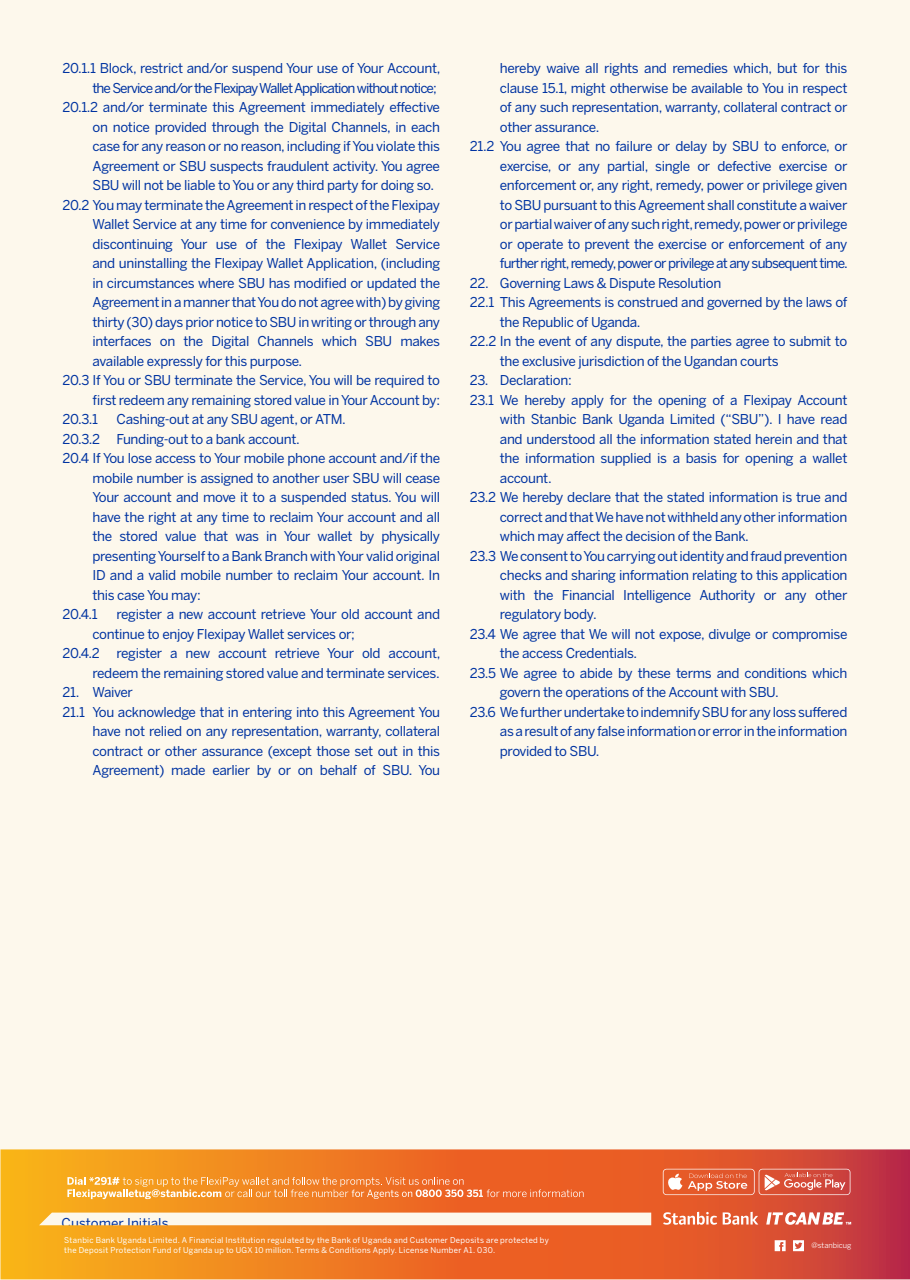
<style>
.page{position:relative;width:910px;height:1280px;background:#fdf8ec}
.page>*{position:absolute;margin:0;border:0;box-sizing:border-box;transform-origin:0 0}
.List_Paragraph{font:13.5px/19.5px "Benton Sans";letter-spacing:-.025em;color:#0033a1;text-align:justify}
.List_Paragraph-2{font:13.5px/19.5px "Benton Sans";letter-spacing:-.07em;color:#0033a1;text-align:right}
.t1{font:7.95px/9.8px "Benton Sans";color:#fff}
.t2{font:7.5px "Benton Sans";color:#fff}
</style>
<div class="page">
<svg style="left:1px;top:1149px;width:909px;height:130px;background:#e87027"></svg>
<svg style="left:67px;top:1177px;width:517px;height:22px;background:#f29147"></svg>
<svg style="left:663px;top:1169px;width:187px;height:26px;background:#e27359"></svg>
<svg style="left:775px;top:1240px;width:11px;height:11px"></svg>
<svg style="left:793px;top:1240px;width:11px;height:11px"></svg>
<svg style="left:766px;top:1212px;width:85px;height:13px"></svg>
<svg style="left:663px;top:1212px;width:54px;height:13px"></svg>
<svg style="left:723px;top:1212px;width:35px;height:13px"></svg>
<svg style="left:39px;top:1212px;width:13px;height:13px"></svg>
<svg style="left:651px;top:1212px;width:1px;height:13px"></svg>
<img style="left:52px;top:1212px;width:599px;height:13px">
<p class="List_Paragraph-2" style="left:63px;top:59px;width:379px">20.1.1 Block, restrict and/or suspend Your use of Your Account, the Service and/or the Flexipay Wallet Application without notice;</p>
<p class="List_Paragraph" style="left:93px;top:98px;width:349px;text-indent:-30px">20.1.2 and/or terminate this Agreement immediately effective on notice provided through the Digital Channels, in each case for any reason or no reason, including if You violate this Agreement or SBU suspects fraudulent activity. You agree SBU will not be liable to You or any third party for doing so.</p>
<p class="List_Paragraph" style="left:93px;top:195px;width:349px;text-indent:-30px">20.2 You may terminate the Agreement in respect of the Flexipay Wallet Service at any time for convenience by immediately discontinuing Your use of the Flexipay Wallet Service and uninstalling the Flexipay Wallet Application, (including in circumstances where SBU has modified or updated the Agreement in a manner that You do not agree with) by giving thirty (30) days prior notice to SBU in writing or through any interfaces on the Digital Channels which SBU makes available expressly for this purpose.</p>
<p class="List_Paragraph" style="left:63px;top:371px;width:379px;text-align:right">20.3 If You or SBU terminate the Service, You will be required to first redeem any remaining stored value in Your Account by:</p>
<p class="List_Paragraph" style="left:63px;top:410px;width:37px">20.3.1</p>
<p class="List_Paragraph" style="left:117px;top:410px;width:231px">Cashing-out at any SBU agent, or ATM.</p>
<p class="List_Paragraph" style="left:63px;top:429px;width:239px">20.3.2 Funding-out to a bank account.</p>
<p class="List_Paragraph" style="left:93px;top:449px;width:349px;text-indent:-30px">20.4 If You lose access to Your mobile phone account and/if the mobile number is assigned to another user SBU will cease Your account and move it to a suspended status. You will have the right at any time to reclaim Your account and all the stored value that was in Your wallet by physically presenting Yourself to a Bank Branch with Your valid original ID and a valid mobile number to reclaim Your account. In this case You may:</p>
<p class="List_Paragraph" style="left:63px;top:605px;width:37px">20.4.1</p>
<p class="List_Paragraph" style="left:93px;top:605px;width:349px;text-indent:24px">register a new account retrieve Your old account and continue to enjoy Flexipay Wallet services or;</p>
<p class="List_Paragraph" style="left:63px;top:644px;width:379px;text-align:right">20.4.2 register a new account retrieve Your old account, redeem the remaining stored value and terminate services.</p>
<p class="List_Paragraph" style="left:63px;top:683px;width:72px">21. Waiver</p>
<p class="List_Paragraph" style="left:93px;top:702px;width:349px;text-indent:-30px">21.1 You acknowledge that in entering into this Agreement You have not relied on any representation, warranty, collateral contract or other assurance (except those set out in this Agreement) made earlier by or on behalf of SBU. You</p>
<p class="List_Paragraph" style="left:500px;top:59px;width:349px">hereby waive all rights and remedies which, but for this clause 15.1, might otherwise be available to You in respect of any such representation, warranty, collateral contract or other assurance.</p>
<p class="List_Paragraph" style="left:500px;top:137px;width:349px;text-indent:-30px">21.2 You agree that no failure or delay by SBU to enforce, or exercise, or any partial, single or defective exercise or enforcement or, any right, remedy, power or privilege given to SBU pursuant to this Agreement shall constitute a waiver or partial waiver of any such right, remedy, power or privilege or operate to prevent the exercise or enforcement of any further right, remedy, power or privilege at any subsequent time.</p>
<p class="List_Paragraph" style="left:470px;top:273px;width:253px">22. Governing Laws &amp; Dispute Resolution</p>
<p class="List_Paragraph" style="left:500px;top:293px;width:349px;text-indent:-30px">22.1 This Agreements is construed and governed by the laws of the Republic of Uganda.</p>
<p class="List_Paragraph" style="left:500px;top:332px;width:349px;text-indent:-30px">22.2 In the event of any dispute, the parties agree to submit to the exclusive jurisdiction of the Ugandan courts</p>
<p class="List_Paragraph" style="left:470px;top:371px;width:103px">23. Declaration:</p>
<p class="List_Paragraph" style="left:500px;top:390px;width:349px;text-indent:-30px">23.1 We hereby apply for the opening of a Flexipay Account with Stanbic Bank Uganda Limited (“SBU”). I have read and understood all the information stated herein and that the information supplied is a basis for opening a wallet account.</p>
<p class="List_Paragraph" style="left:500px;top:488px;width:349px;text-indent:-30px">23.2 We hereby declare that the stated information is true and correct and that We have not withheld any other information which may affect the decision of the Bank.</p>
<p class="List_Paragraph" style="left:500px;top:546px;width:349px;text-indent:-30px">23.3 We consent to You carrying out identity and fraud prevention checks and sharing information relating to this application with the Financial Intelligence Authority or any other regulatory body.</p>
<p class="List_Paragraph" style="left:500px;top:624px;width:349px;text-indent:-30px">23.4 We agree that We will not expose, divulge or compromise the access Credentials.</p>
<p class="List_Paragraph" style="left:500px;top:663px;width:349px;text-indent:-30px">23.5 We agree to abide by these terms and conditions which govern the operations of the Account with SBU.</p>
<p class="List_Paragraph" style="left:500px;top:702px;width:349px;text-indent:-30px">23.6 We further undertake to indemnify SBU for any loss suffered as a result of any false information or error in the information provided to SBU.</p>
<p class="t1" style="left:64px;top:1239px;width:486px;rotate:-1deg">Stanbic Bank Uganda Limited. A Financial Institution regulated by the Bank of Uganda and Customer Deposits are protected by the Deposit Protection Fund of Uganda up to UGX 10 million. Terms &amp; Conditions Apply. License Number A1. 030.</p>
<p class="t2" style="left:811px;top:1240px;width:42px">@stanbicug</p>
</div>
